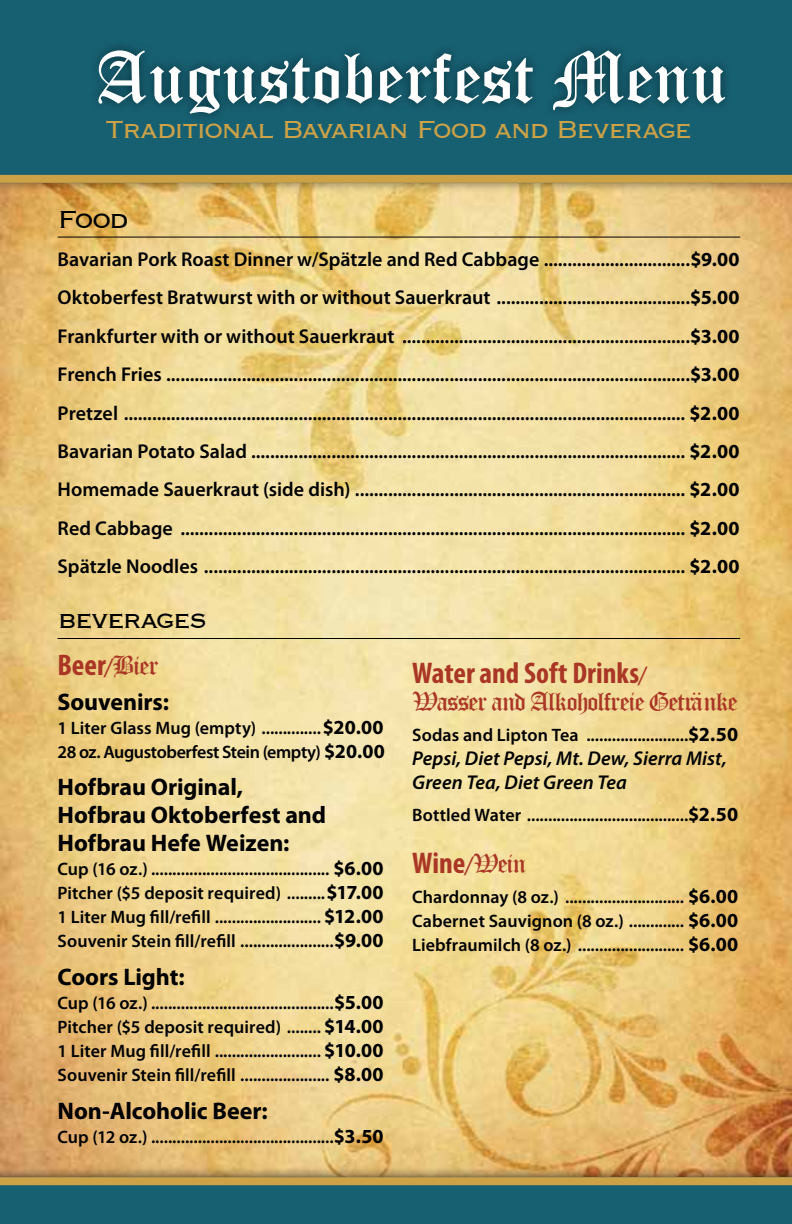
<style>
.page{position:relative;width:792px;height:1224px;background:#fff}
.page>*{position:absolute;margin:0;border:0;box-sizing:border-box;transform-origin:0 0}
.t1{font:72px "Old English Text";color:#fff}
.t2{font:32px "Copperplate Gothic BT";letter-spacing:-.065em;color:#cda247}
.t3{font:32px "Copperplate Gothic BT";letter-spacing:-.065em;color:#000}
.t4{font:700 condensed 30px "Myriad Pro";color:#aa3625}
.t5{font:26px "Old English Text";letter-spacing:-.045em;color:#aa3625}
.t6{font:700 24px/28px "Myriad Pro";letter-spacing:-.005em;color:#000}
.t7{font:600 20px/38.4px "Myriad Pro";color:#000;text-align:justify}
.t8{font:italic 600 20px/24px "Myriad Pro";letter-spacing:.005em;color:#000}
.t9{font:600 18px/24px "Myriad Pro";letter-spacing:.005em;color:#000;text-align:justify}
.t10{font:600 18px/24px "Myriad Pro";letter-spacing:-.02em;color:#000}
.s1{font-weight:700}
.s2{font-family:"Copperplate Gothic BT";font-weight:400;font-stretch:normal}
.s3{font-family:"Old English Text";font-weight:400;font-stretch:normal;font-size:26px}
.s4{font-weight:700;font-size:20px}
</style>
<div class="page">
<img style="left:0;top:194px;width:792px;height:972px">
<div style="left:0;top:0;width:792px;height:194px;background:#000;opacity:.5"></div>
<div style="left:0;top:0;width:792px;height:183px;background:#176072"></div>
<div style="left:0;top:1166px;width:792px;height:58px;background:#000;opacity:.75"></div>
<div style="left:0;top:1177px;width:792px;height:47px;background:#176072"></div>
<div style="left:0;top:1177px;width:792px;height:8px;background:#cda247"></div>
<div style="left:88px;top:40px;width:646px;height:84px;background:#000;opacity:.5"></div>
<div style="left:0;top:175px;width:792px;height:8px;background:#cda247"></div>
<hr style="left:58px;top:638px;width:682px;height:1px;background:#000">
<hr style="left:58px;top:237px;width:682px;height:1px;background:#000">
<h1 class="t1" style="left:95px;top:31px;width:633px">Augustoberfest Menu</h1>
<h2 class="t2" style="left:105px;top:112px;width:589px">Traditional Bavarian Food and Beverage</h2>
<h2 class="t3" style="left:58px;top:202px;width:73px">Food</h2>
<p class="t7" style="left:58px;top:240px;width:684px">Bavarian Pork Roast Dinner w/Spätzle and Red Cabbage ...............................<span class="s1">$9.00<br></span>Oktoberfest Bratwurst with or without Sauerkraut .........................................<span class="s1">$5.00<br></span>Frankfurter with or without Sauerkraut .............................................................<span class="s1">$3.00<br></span>French Fries ...............................................................................................................<span class="s1">$3.00<br></span>Pretzel ....................................................................................................................... <span class="s1">$2.00<br></span>Bavarian Potato Salad ............................................................................................ <span class="s1">$2.00<br></span>Homemade Sauerkraut (side dish) ...................................................................... <span class="s1">$2.00<br></span>Red Cabbage ........................................................................................................... <span class="s1">$2.00<br></span>Spätzle Noodles ...................................................................................................... <span class="s1">$2.00</span></p>
<h2 class="t3" style="left:58px;top:602px;width:152px">beverages</h2>
<h3 class="t4" style="left:58px;top:647px;width:103px">Beer<span class="s2">/</span><span class="s3">Bier</span></h3>
<p class="t6" style="left:58px;top:687px;width:113px">Souvenirs:</p>
<p class="t10" style="left:58px;top:715px;width:329px">1 Liter Glass Mug (empty) ..............<span class="s4">$20.00<br></span>28 oz. Augustoberfest Stein (empty) <span class="s4">$20.00</span></p>
<p class="t6" style="left:58px;top:772px;width:270px">Hofbrau Original,<br>Hofbrau Oktoberfest and<br>Hofbrau Hefe Weizen:</p>
<p class="t9" style="left:58px;top:856px;width:328px">Cup (16 oz.) .......................................... <span class="s4">$6.00<br></span>Pitcher ($5 deposit required) .........<span class="s4">$17.00<br></span>1 Liter Mug fill/refill ......................... <span class="s4">$12.00<br></span>Souvenir Stein fill/refill ......................<span class="s4">$9.00</span></p>
<p class="t6" style="left:58px;top:962px;width:129px">Coors Light:</p>
<p class="t9" style="left:58px;top:990px;width:328px">Cup (16 oz.) ...........................................<span class="s4">$5.00<br></span>Pitcher ($5 deposit required) ........ <span class="s4">$14.00<br></span>1 Liter Mug fill/refill ......................... <span class="s4">$10.00<br></span>Souvenir Stein fill/refill ..................... <span class="s4">$8.00</span></p>
<p class="t6" style="left:58px;top:1096px;width:212px">Non-Alcoholic Beer:</p>
<p class="t9" style="left:58px;top:1124px;width:328px">Cup (12 oz.) ...........................................<span class="s4">$3.50</span></p>
<h3 class="t4" style="left:412px;top:654px;width:237px">Water and Soft Drinks<span class="s2">/</span></h3>
<h3 class="t5" style="left:412px;top:685px;width:327px">Wasser and Alkoholfreie Getra¨nke</h3>
<p class="t9" style="left:412px;top:722px;width:327px">Sodas and Lipton Tea ........................<span class="s4">$2.50</span></p>
<p class="t8" style="left:412px;top:745px;width:316px">Pepsi, Diet Pepsi, Mt. Dew, Sierra Mist,<br>Green Tea, Diet Green Tea</p>
<p class="t9" style="left:412px;top:803px;width:327px">Bottled Water ......................................<span class="s4">$2.50</span></p>
<h3 class="t4" style="left:412px;top:844px;width:115px">Wine<span class="s2">/</span><span class="s3">Wein</span></h3>
<p class="t9" style="left:412px;top:884px;width:328px">Chardonnay (8 oz.) ............................ <span class="s4">$6.00<br></span>Cabernet Sauvignon (8 oz.) ............. <span class="s4">$6.00<br></span>Liebfraumilch (8 oz.) ......................... <span class="s4">$6.00</span></p>
</div>
